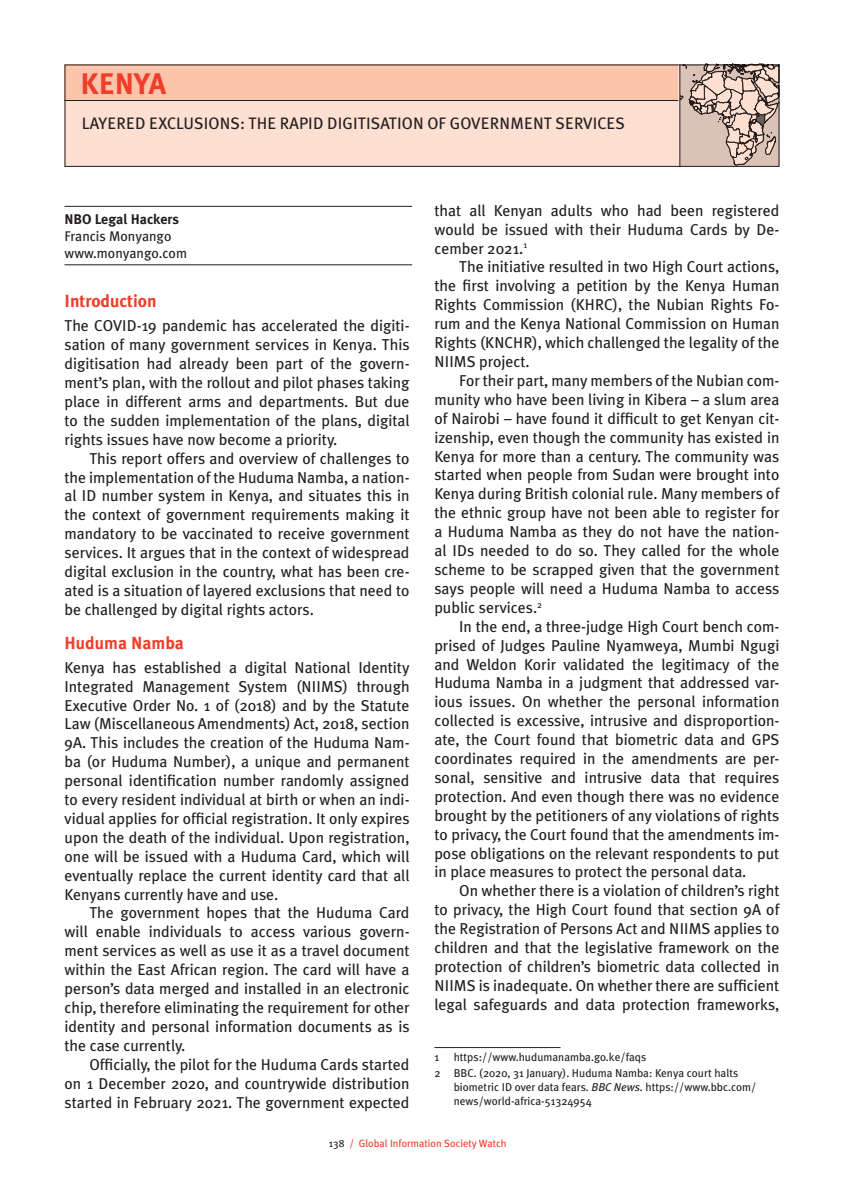
<style>
.page{position:relative;width:844px;height:1191px;background:#fff}
.page>*{position:absolute;margin:0;border:0;box-sizing:border-box;transform-origin:0 0}
.t1{font:700 29.75px "Meta Plus";letter-spacing:-.005em;color:#ef3e29}
.t2{font:700 17.5px "Meta Plus";color:#ef3e29}
.t3{font:16.62px "Meta Plus";color:#231f20}
.t4{font:15.75px/18.9px "Meta Plus";color:#231f20;text-align:justify}
.t5{font:14px/16.8px "Meta Plus";color:#231f20}
.t6{font:700 14px "Meta Plus";color:#231f20}
.t7{font:11.38px/16.1px "Meta Plus";color:#231f20}
.t8{font:10.5px "Meta Plus";color:#ef3e29}
.s1{font-style:italic}
.s2{color:#231f20}
</style>
<div class="page">
<div style="left:64px;top:64px;width:715px;height:103px;background:#fde0d1"></div>
<div style="left:64px;top:64px;width:614px;height:37px;background:#fbc4ab"></div>
<hr style="left:64px;top:100px;width:614px;height:1px;background:#231f20">
<hr style="left:679px;top:64px;width:1px;height:103px;background:#231f20">
<div style="left:64px;top:64px;width:715px;height:103px;border:1px solid #231f20"></div>
<svg style="left:680px;top:64px;width:99px;height:101px"></svg>
<hr style="left:64px;top:264px;width:348px;height:1px;background:#231f20">
<hr style="left:64px;top:206px;width:348px;height:1px;background:#231f20">
<hr style="left:434px;top:1047px;width:126px;height:1px;background:#231f20">
<h1 class="t1" style="left:81px;top:66px;width:87px">KENYA</h1>
<p class="t3" style="left:82px;top:113px;width:544px">LAYERED EXCLUSIONS: THE RAPID DIGITISATION OF GOVERNMENT SERVICES</p>
<p class="t6" style="left:64px;top:211px;width:116px">NBO Legal Hackers</p>
<p class="t5" style="left:64px;top:228px;width:124px">Francis Monyango www.monyango.com</p>
<p class="t2" style="left:64px;top:291px;width:94px">Introduction</p>
<p class="t4" style="left:64px;top:316px;width:346px">The COVID-19 pandemic has accelerated the digiti&shy;sation of many government services in Kenya. This digitisation had already been part of the govern&shy;ment’s plan, with the rollout and pilot phases taking place in different arms and departments. But due to the sudden implementation of the plans, digital rights issues have now become a priority.</p>
<p class="t4" style="left:64px;top:448px;width:346px;text-indent:25px">This report offers and overview of challenges to the implementation of the Huduma Namba, a nation&shy;al ID number system in Kenya, and situates this in the context of government requirements making it mandatory to be vaccinated to receive government services. It argues that in the context of widespread digital exclusion in the country, what has been cre&shy;ated is a situation of layered exclusions that need to be challenged by digital rights actors.</p>
<p class="t2" style="left:64px;top:632px;width:121px">Huduma Namba</p>
<p class="t4" style="left:64px;top:657px;width:346px">Kenya has established a digital National Identity Integrated Management System (NIIMS) through Executive Order No. 1 of (2018) and by the Statute Law (Miscellaneous Amendments) Act, 2018, section 9A. This includes the creation of the Huduma Nam&shy;ba (or Huduma Number), a unique and permanent personal identification number randomly assigned to every resident individual at birth or when an indi&shy;vidual applies for official registration. It only expires upon the death of the individual. Upon registration, one will be issued with a Huduma Card, which will eventually replace the current identity card that all Kenyans currently have and use.</p>
<p class="t4" style="left:64px;top:903px;width:346px;text-indent:25px">The government hopes that the Huduma Card will enable individuals to access various govern&shy;ment services as well as use it as a travel document within the East African region. The card will have a person’s data merged and installed in an electronic chip, therefore eliminating the requirement for other identity and personal information documents as is the case currently.</p>
<p class="t4" style="left:64px;top:1054px;width:346px;text-indent:25px">Officially, the pilot for the Huduma Cards started on 1 December 2020, and countrywide distribution started in February 2021. The government expected</p>
<p class="t4" style="left:434px;top:201px;width:346px">that all Kenyan adults who had been registered would be issued with their Huduma Cards by De&shy;cember 2021.<sup>1</sup></p>
<p class="t4" style="left:434px;top:257px;width:346px;text-indent:25px">The initiative resulted in two High Court actions, the first involving a petition by the Kenya Human Rights Commission (KHRC), the Nubian Rights Fo&shy;rum and the Kenya National Commission on Human Rights (KNCHR), which challenged the legality of the NIIMS project.</p>
<p class="t4" style="left:434px;top:371px;width:346px;text-indent:25px">For their part, many members of the Nubian com&shy;munity who have been living in Kibera – a slum area of Nairobi – have found it difficult to get Kenyan cit&shy;izenship, even though the community has existed in Kenya for more than a century. The community was started when people from Sudan were brought into Kenya during British colonial rule. Many members of the ethnic group have not been able to register for a Huduma Namba as they do not have the nation&shy;al IDs needed to do so. They called for the whole scheme to be scrapped given that the government says people will need a Huduma Namba to access public services.<sup>2</sup></p>
<p class="t4" style="left:434px;top:616px;width:346px;text-indent:25px">In the end, a three-judge High Court bench com&shy;prised of Judges Pauline Nyamweya, Mumbi Ngugi and Weldon Korir validated the legitimacy of the Huduma Namba in a judgment that addressed var&shy;ious issues. On whether the personal information collected is excessive, intrusive and disproportion&shy;ate, the Court found that biometric data and GPS coordinates required in the amendments are per&shy;sonal, sensitive and intrusive data that requires protection. And even though there was no evidence brought by the petitioners of any violations of rights to privacy, the Court found that the amendments im&shy;pose obligations on the relevant respondents to put in place measures to protect the personal data.</p>
<p class="t4" style="left:434px;top:881px;width:346px;text-indent:25px">On whether there is a violation of children’s right to privacy, the High Court found that section 9A of the Registration of Persons Act and NIIMS applies to children and that the legislative framework on the protection of children’s biometric data collected in NIIMS is inadequate. On whether there are sufficient legal safeguards and data protection frameworks,</p>
<p class="t7" style="left:434px;top:1049px;width:305px;text-indent:19px">https://www.hudumanamba.go.ke/faqs<br>2 BBC. (2020, 31 January). Huduma Namba: Kenya court halts</p>
<p class="t7" style="left:453px;top:1080px;width:304px;line-height:13.7px">biometric ID over data fears. <span class="s1">BBC News.</span> https://www.bbc.com/ news/world-africa-51324954</p>
<p class="t7" style="left:434px;top:1049px;width:6px">1</p>
<p class="t8" style="left:329px;top:1137px;width:179px"><span class="s2">138</span> / Global Information Society Watch</p>
</div>
